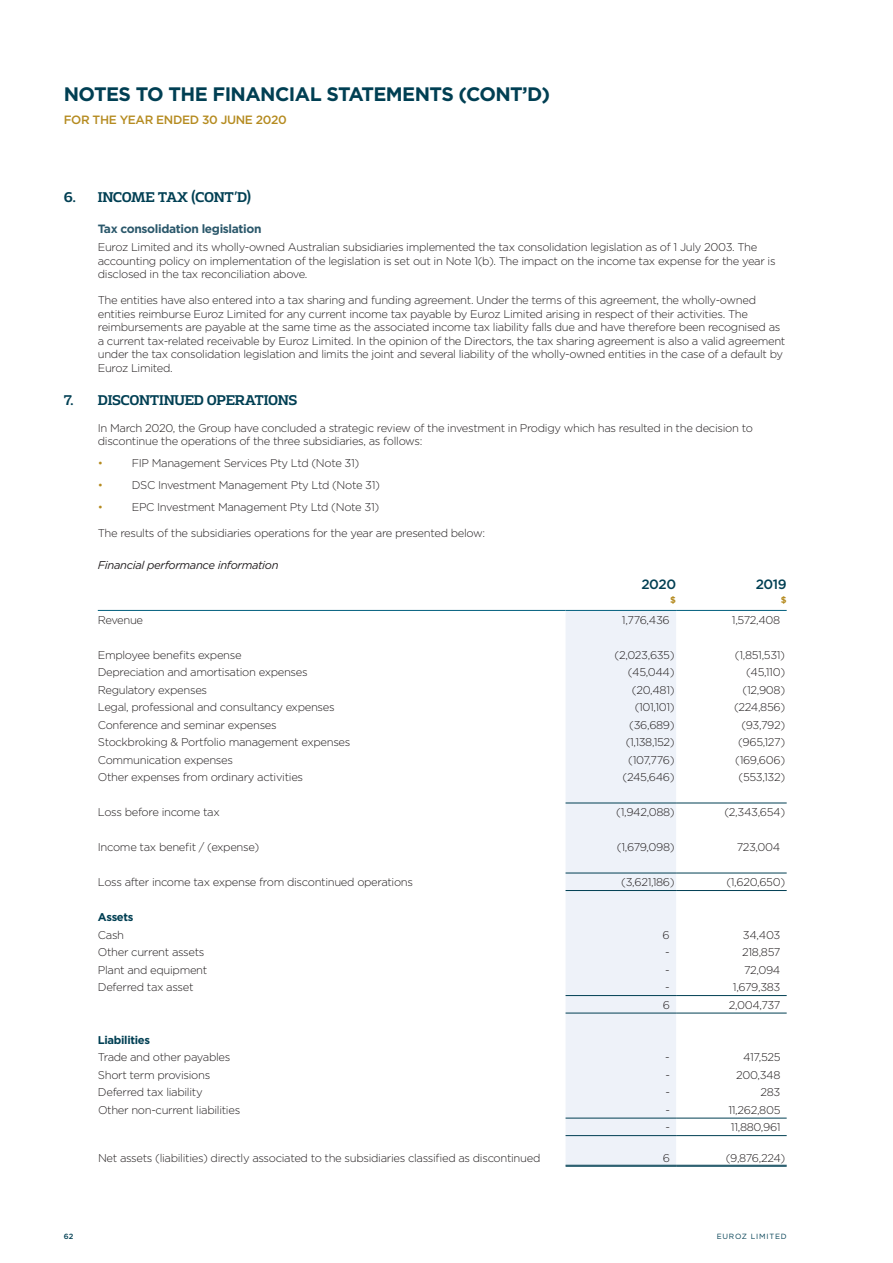
<style>
.page{position:relative;width:893px;height:1263px;background:#fff}
.page>*{position:absolute;margin:0;border:0;box-sizing:border-box;transform-origin:0 0}
.t1{font:700 19.5px "Gotham";letter-spacing:-.03em;color:#003f53}
.t2{font:500 15px "Adria Slab";letter-spacing:-.02em;color:#003f53}
.t3{font:500 13.5px "Gotham";letter-spacing:-.03em;color:#003f53}
.t4{font:700 12px "Gotham";letter-spacing:-.03em;color:#2b586b}
.t5{font:500 12px "Gotham";letter-spacing:-.03em;color:#b58b20}
.t6{font:300 11.25px/13.5px "Gotham";letter-spacing:-.03em;color:#231f20}
.t7{font:italic 11.25px "Gotham";letter-spacing:-.03em;color:#231f20}
.t8{font:700 11.25px "Gotham";letter-spacing:-.03em;color:#003f53}
.t9{font:300 11.25px "Gotham";color:#b58b20}
.t10{font:700 9px "Gotham";color:#b58b20}
.t11{font:7.5px "Gotham";letter-spacing:.1em;color:#003f53}
.t12{font:500 7.5px "Gotham";color:#003f53}
</style>
<div class="page">
<div style="left:566px;top:611px;width:110px;height:554px;background:#eef2f9"></div>
<hr style="left:98px;top:610px;width:468px;height:1px;background:#005e7d">
<hr style="left:566px;top:610px;width:110px;height:1px;background:#005e7d">
<hr style="left:676px;top:610px;width:111px;height:1px;background:#005e7d">
<hr style="left:566px;top:803px;width:110px;height:1px;background:#003f53">
<hr style="left:676px;top:803px;width:111px;height:1px;background:#003f53">
<hr style="left:566px;top:873px;width:110px;height:1px;background:#003f53">
<hr style="left:676px;top:873px;width:111px;height:1px;background:#003f53">
<hr style="left:566px;top:890px;width:110px;height:1px;background:#003f53">
<hr style="left:676px;top:890px;width:111px;height:1px;background:#003f53">
<hr style="left:566px;top:995px;width:110px;height:1px;background:#003f53">
<hr style="left:676px;top:995px;width:111px;height:1px;background:#003f53">
<hr style="left:566px;top:1013px;width:110px;height:1px;background:#003f53">
<hr style="left:676px;top:1013px;width:111px;height:1px;background:#003f53">
<hr style="left:566px;top:1118px;width:110px;height:1px;background:#003f53">
<hr style="left:676px;top:1118px;width:111px;height:1px;background:#003f53">
<hr style="left:566px;top:1135px;width:110px;height:1px;background:#003f53">
<hr style="left:676px;top:1135px;width:111px;height:1px;background:#003f53">
<hr style="left:566px;top:1165px;width:110px;height:1px;background:#003f53">
<hr style="left:566px;top:1166px;width:110px;height:1px;background:#003f53">
<hr style="left:676px;top:1165px;width:111px;height:1px;background:#003f53">
<hr style="left:676px;top:1166px;width:111px;height:1px;background:#003f53">
<h1 class="t1" style="left:64px;top:81px;width:488px">NOTES TO THE FINANCIAL STATEMENTS (CONT’D)</h1>
<p class="t5" style="left:64px;top:112px;width:224px">FOR THE YEAR ENDED 30 JUNE 2020</p>
<h2 class="t2" style="left:64px;top:188px;width:189px">6. INCOME TAX (CONT’D)</h2>
<p class="t4" style="left:98px;top:221px;width:165px">Tax consolidation legislation</p>
<p class="t6" style="left:98px;top:240px;width:679px">Euroz Limited and its wholly-owned Australian subsidiaries implemented the tax consolidation legislation as of 1 July 2003. The accounting policy on implementation of the legislation is set out in Note 1(b). The impact on the income tax expense for the year is disclosed in the tax reconciliation above.</p>
<p class="t6" style="left:98px;top:293px;width:689px">The entities have also entered into a tax sharing and funding agreement. Under the terms of this agreement, the wholly-owned entities reimburse Euroz Limited for any current income tax payable by Euroz Limited arising in respect of their activities. The reimbursements are payable at the same time as the associated income tax liability falls due and have therefore been recognised as a current tax-related receivable by Euroz Limited. In the opinion of the Directors, the tax sharing agreement is also a valid agreement under the tax consolidation legislation and limits the joint and several liability of the wholly-owned entities in the case of a default by Euroz Limited.</p>
<h2 class="t2" style="left:64px;top:392px;width:235px">7. DISCONTINUED OPERATIONS</h2>
<p class="t6" style="left:98px;top:420px;width:657px">In March 2020, the Group have concluded a strategic review of the investment in Prodigy which has resulted in the decision to discontinue the operations of the three subsidiaries, as follows:</p>
<p class="t9" style="left:98px;top:456px;width:7px">•</p>
<p class="t6" style="left:132px;top:456px;width:229px">FIP Management Services Pty Ltd (Note 31)</p>
<p class="t9" style="left:98px;top:478px;width:7px">•</p>
<p class="t6" style="left:132px;top:478px;width:250px">DSC Investment Management Pty Ltd (Note 31)</p>
<p class="t9" style="left:98px;top:500px;width:7px">•</p>
<p class="t6" style="left:132px;top:500px;width:249px">EPC Investment Management Pty Ltd (Note 31)</p>
<p class="t6" style="left:98px;top:526px;width:389px">The results of the subsidiaries operations for the year are presented below:</p>
<p class="t7" style="left:98px;top:558px;width:182px">Financial performance information</p>
<p class="t3" style="left:641px;top:575px;width:36px">2020</p>
<p class="t3" style="left:756px;top:575px;width:32px">2019</p>
<p class="t10" style="left:670px;top:594px;width:7px">$</p>
<p class="t10" style="left:781px;top:594px;width:7px">$</p>
<p class="t6" style="left:98px;top:613px;width:47px">Revenue</p>
<p class="t6" style="left:622px;top:613px;width:49px">1,776,436</p>
<p class="t6" style="left:732px;top:613px;width:50px">1,572,408</p>
<p class="t6" style="left:98px;top:648px;width:145px">Employee benefits expense</p>
<p class="t6" style="left:615px;top:648px;width:61px">(2,023,635)</p>
<p class="t6" style="left:735px;top:648px;width:52px">(1,851,531)</p>
<p class="t6" style="left:98px;top:665px;width:211px">Depreciation and amortisation expenses</p>
<p class="t6" style="left:628px;top:665px;width:48px">(45,044)</p>
<p class="t6" style="left:746px;top:665px;width:41px">(45,110)</p>
<p class="t6" style="left:98px;top:683px;width:111px">Regulatory expenses</p>
<p class="t6" style="left:632px;top:683px;width:44px">(20,481)</p>
<p class="t6" style="left:743px;top:683px;width:44px">(12,908)</p>
<p class="t6" style="left:98px;top:700px;width:238px">Legal, professional and consultancy expenses</p>
<p class="t6" style="left:635px;top:700px;width:41px">(101,101)</p>
<p class="t6" style="left:734px;top:700px;width:53px">(224,856)</p>
<p class="t6" style="left:98px;top:718px;width:180px">Conference and seminar expenses</p>
<p class="t6" style="left:629px;top:718px;width:47px">(36,689)</p>
<p class="t6" style="left:741px;top:718px;width:45px">(93,792)</p>
<p class="t6" style="left:98px;top:735px;width:254px">Stockbroking &amp; Portfolio management expenses</p>
<p class="t6" style="left:626px;top:735px;width:50px">(1,138,152)</p>
<p class="t6" style="left:738px;top:735px;width:49px">(965,127)</p>
<p class="t6" style="left:98px;top:753px;width:137px">Communication expenses</p>
<p class="t6" style="left:628px;top:753px;width:48px">(107,776)</p>
<p class="t6" style="left:735px;top:753px;width:51px">(169,606)</p>
<p class="t6" style="left:98px;top:770px;width:207px">Other expenses from ordinary activities</p>
<p class="t6" style="left:623px;top:770px;width:54px">(245,646)</p>
<p class="t6" style="left:738px;top:770px;width:48px">(553,132)</p>
<p class="t6" style="left:98px;top:805px;width:123px">Loss before income tax</p>
<p class="t6" style="left:616px;top:805px;width:60px">(1,942,088)</p>
<p class="t6" style="left:724px;top:805px;width:62px">(2,343,654)</p>
<p class="t6" style="left:98px;top:840px;width:163px">Income tax benefit / (expense)</p>
<p class="t6" style="left:617px;top:840px;width:59px">(1,679,098)</p>
<p class="t6" style="left:737px;top:840px;width:45px">723,004</p>
<p class="t6" style="left:98px;top:875px;width:317px">Loss after income tax expense from discontinued operations</p>
<p class="t6" style="left:621px;top:875px;width:55px">(3,621,186)</p>
<p class="t6" style="left:726px;top:875px;width:60px">(1,620,650)</p>
<p class="t8" style="left:98px;top:910px;width:37px">Assets</p>
<p class="t6" style="left:98px;top:928px;width:28px">Cash</p>
<p class="t6" style="left:663px;top:928px;width:9px">6</p>
<p class="t6" style="left:743px;top:928px;width:39px">34,403</p>
<p class="t6" style="left:98px;top:945px;width:108px">Other current assets</p>
<p class="t6" style="left:665px;top:945px;width:6px">-</p>
<p class="t6" style="left:742px;top:945px;width:40px">218,857</p>
<p class="t6" style="left:98px;top:963px;width:111px">Plant and equipment</p>
<p class="t6" style="left:665px;top:963px;width:6px">-</p>
<p class="t6" style="left:744px;top:963px;width:38px">72,094</p>
<p class="t6" style="left:98px;top:980px;width:97px">Deferred tax asset</p>
<p class="t6" style="left:665px;top:980px;width:6px">-</p>
<p class="t6" style="left:733px;top:980px;width:49px">1,679,383</p>
<p class="t6" style="left:663px;top:998px;width:9px">6</p>
<p class="t6" style="left:729px;top:998px;width:53px">2,004,737</p>
<p class="t8" style="left:98px;top:1032px;width:54px">Liabilities</p>
<p class="t6" style="left:98px;top:1050px;width:134px">Trade and other payables</p>
<p class="t6" style="left:665px;top:1050px;width:6px">-</p>
<p class="t6" style="left:743px;top:1050px;width:39px">417,525</p>
<p class="t6" style="left:98px;top:1068px;width:114px">Short term provisions</p>
<p class="t6" style="left:665px;top:1068px;width:6px">-</p>
<p class="t6" style="left:736px;top:1068px;width:46px">200,348</p>
<p class="t6" style="left:98px;top:1085px;width:106px">Deferred tax liability</p>
<p class="t6" style="left:665px;top:1085px;width:6px">-</p>
<p class="t6" style="left:761px;top:1085px;width:21px">283</p>
<p class="t6" style="left:98px;top:1103px;width:144px">Other non-current liabilities</p>
<p class="t6" style="left:665px;top:1103px;width:6px">-</p>
<p class="t6" style="left:728px;top:1103px;width:54px">11,262,805</p>
<p class="t6" style="left:665px;top:1120px;width:6px">-</p>
<p class="t6" style="left:731px;top:1120px;width:51px">11,880,961</p>
<p class="t6" style="left:98px;top:1150px;width:444px">Net assets (liabilities) directly associated to the subsidiaries classified as discontinued</p>
<p class="t6" style="left:663px;top:1150px;width:9px">6</p>
<p class="t6" style="left:726px;top:1150px;width:61px">(9,876,224)</p>
<p class="t12" style="left:64px;top:1232px;width:11px">62</p>
<p class="t11" style="left:717px;top:1232px;width:71px">EUROZ LIMITED</p>
</div>
